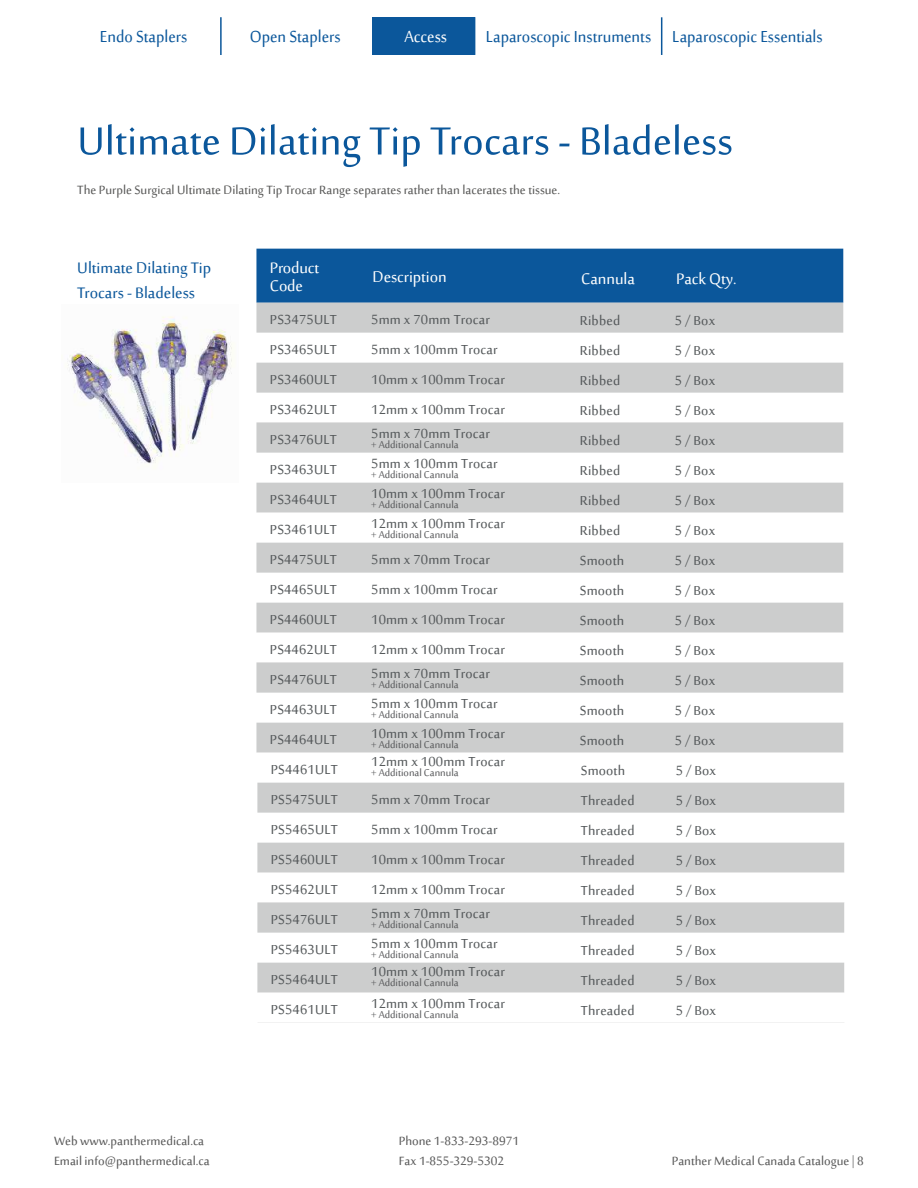
<style>
.page{position:relative;width:918px;height:1188px;background:#fff}
.page>*{position:absolute;margin:0;border:0;box-sizing:border-box;transform-origin:0 0}
.t1{font:54px "Sakkal Majalla";color:#0b579b}
.t2{font:21.9px "Sakkal Majalla";color:#0b579b;scale:.96 1}
.t3{font:21.9px "Sakkal Majalla";color:#fff;scale:.96 1}
.t4{font:21px/18px "Sakkal Majalla";letter-spacing:-.005em;color:#fff}
.t5{font:21px/25.2px "Sakkal Majalla";color:#0b579b}
.t6{font:18px/30px "Sakkal Majalla";letter-spacing:.01em;color:#54585a}
.t7{font:16.5px/19.8px "Sakkal Majalla";color:#575757}
.t8{font:16.5px "Sakkal Majalla";color:#575756}
.t9{font:13.5px "Sakkal Majalla";color:#57585a}
</style>
<div class="page">
<img style="left:67px;top:316px;width:165px;height:148px">
<div style="left:256px;top:249px;width:587px;height:54px;background:#0b579b"></div>
<svg style="left:256px;top:303px;width:587px;height:120px"></svg>
<svg style="left:256px;top:423px;width:587px;height:90px;fill:#cccdcd"></svg>
<svg style="left:256px;top:543px;width:587px;height:120px"></svg>
<svg style="left:256px;top:663px;width:587px;height:90px;fill:#cccdcd"></svg>
<svg style="left:257px;top:783px;width:587px;height:120px"></svg>
<svg style="left:257px;top:903px;width:587px;height:90px;fill:#cccdcd"></svg>
<div style="left:372px;top:17px;width:103px;height:38px;background:#0b579b"></div>
<hr style="left:661px;top:17px;width:1px;height:38px;background:#0b579b">
<hr style="left:220px;top:17px;width:2px;height:38px;background:#0b579b">
<p class="t2" style="left:100px;top:25px;width:93px">Endo Staplers</p>
<p class="t2" style="left:250px;top:25px;width:96px">Open Staplers</p>
<p class="t3" style="left:404px;top:25px;width:46px">Access</p>
<p class="t2" style="left:486px;top:25px;width:352px">Laparoscopic Instruments Laparoscopic Essentials</p>
<h1 class="t1" style="left:77px;top:111px;width:657px">Ultimate Dilating Tip Trocars - Bladeless</h1>
<p class="t8" style="left:77px;top:181px;width:484px">The Purple Surgical Ultimate Dilating Tip Trocar Range separates rather than lacerates the tissue.</p>
<p class="t5" style="left:77px;top:256px;width:136px">Ultimate Dilating Tip<br>Trocars - Bladeless</p>
<p class="t4" style="left:270px;top:260px;width:51px">Product<br>Code</p>
<p class="t4" style="left:373px;top:269px;width:76px">Description</p>
<p class="t6" style="left:270px;top:305px;width:68px">PS3475ULT</p>
<p class="t6" style="left:371px;top:305px;width:120px">5mm x 70mm Trocar</p>
<p class="t6" style="left:270px;top:335px;width:68px">PS3465ULT</p>
<p class="t6" style="left:371px;top:335px;width:128px">5mm x 100mm Trocar</p>
<p class="t6" style="left:270px;top:365px;width:68px">PS3460ULT</p>
<p class="t6" style="left:371px;top:365px;width:135px">10mm x 100mm Trocar</p>
<p class="t6" style="left:270px;top:395px;width:68px">PS3462ULT</p>
<p class="t6" style="left:371px;top:395px;width:135px">12mm x 100mm Trocar</p>
<p class="t6" style="left:270px;top:425px;width:68px">PS3476ULT</p>
<p class="t6" style="left:371px;top:419px;width:120px">5mm x 70mm Trocar</p>
<p class="t9" style="left:371px;top:437px;width:89px">+ Additional Cannula</p>
<p class="t6" style="left:270px;top:455px;width:68px">PS3463ULT</p>
<p class="t6" style="left:371px;top:449px;width:128px">5mm x 100mm Trocar</p>
<p class="t9" style="left:371px;top:467px;width:89px">+ Additional Cannula</p>
<p class="t6" style="left:270px;top:485px;width:68px">PS3464ULT</p>
<p class="t6" style="left:371px;top:479px;width:135px">10mm x 100mm Trocar</p>
<p class="t9" style="left:371px;top:497px;width:89px">+ Additional Cannula</p>
<p class="t6" style="left:270px;top:515px;width:69px;text-align:justify">PS3461ULT PS4475ULT PS4465ULT PS4460ULT PS4462ULT PS4476ULT PS4463ULT PS4464ULT PS4461ULT PS5475ULT PS5465ULT PS5460ULT PS5462ULT PS5476ULT PS5463ULT PS5464ULT PS5461ULT</p>
<p class="t6" style="left:371px;top:509px;width:135px">12mm x 100mm Trocar</p>
<p class="t9" style="left:371px;top:527px;width:89px">+ Additional Cannula</p>
<p class="t6" style="left:371px;top:545px;width:135px">5mm x 70mm Trocar<br>5mm x 100mm Trocar<br>10mm x 100mm Trocar<br>12mm x 100mm Trocar</p>
<p class="t6" style="left:371px;top:659px;width:120px">5mm x 70mm Trocar</p>
<p class="t9" style="left:371px;top:677px;width:89px">+ Additional Cannula</p>
<p class="t6" style="left:371px;top:689px;width:128px">5mm x 100mm Trocar</p>
<p class="t9" style="left:371px;top:707px;width:89px">+ Additional Cannula</p>
<p class="t6" style="left:371px;top:719px;width:135px">10mm x 100mm Trocar</p>
<p class="t9" style="left:371px;top:737px;width:89px">+ Additional Cannula</p>
<p class="t6" style="left:371px;top:748px;width:135px">12mm x 100mm Trocar</p>
<p class="t9" style="left:371px;top:766px;width:89px">+ Additional Cannula</p>
<p class="t6" style="left:371px;top:785px;width:135px">5mm x 70mm Trocar<br>5mm x 100mm Trocar<br>10mm x 100mm Trocar<br>12mm x 100mm Trocar</p>
<p class="t6" style="left:371px;top:899px;width:120px">5mm x 70mm Trocar</p>
<p class="t9" style="left:371px;top:917px;width:89px">+ Additional Cannula</p>
<p class="t6" style="left:371px;top:929px;width:128px">5mm x 100mm Trocar</p>
<p class="t9" style="left:371px;top:947px;width:89px">+ Additional Cannula</p>
<p class="t6" style="left:371px;top:958px;width:135px">10mm x 100mm Trocar</p>
<p class="t9" style="left:371px;top:976px;width:89px">+ Additional Cannula</p>
<p class="t6" style="left:371px;top:989px;width:135px">12mm x 100mm Trocar</p>
<p class="t9" style="left:371px;top:1007px;width:89px">+ Additional Cannula</p>
<p class="t7" style="left:54px;top:1132px;width:157px">Web www.panthermedical.ca<br>Email info@panthermedical.ca</p>
<p class="t7" style="left:399px;top:1132px;width:122px">Phone 1-833-293-8971<br>Fax 1-855-329-5302</p>
<p class="t4" style="left:581px;top:271px;width:55px">Cannula</p>
<p class="t6" style="left:580px;top:306px;width:56px">Ribbed<br>Ribbed<br>Ribbed<br>Ribbed<br>Ribbed<br>Ribbed<br>Ribbed<br>Ribbed<br>Smooth<br>Smooth<br>Smooth<br>Smooth<br>Smooth<br>Smooth<br>Smooth<br>Smooth<br>Threaded<br>Threaded<br>Threaded<br>Threaded<br>Threaded<br>Threaded<br>Threaded<br>Threaded</p>
<p class="t4" style="left:676px;top:271px;width:62px">Pack Qty.</p>
<p class="t6" style="left:675px;top:306px;width:43px;text-align:justify">5 / Box 5 / Box 5 / Box 5 / Box 5 / Box 5 / Box 5 / Box 5 / Box 5 / Box 5 / Box 5 / Box 5 / Box 5 / Box 5 / Box 5 / Box 5 / Box 5 / Box 5 / Box 5 / Box 5 / Box 5 / Box 5 / Box 5 / Box 5 / Box</p>
<p class="t7" style="left:672px;top:1152px;width:194px">Panther Medical Canada Catalogue | 8</p>
</div>
